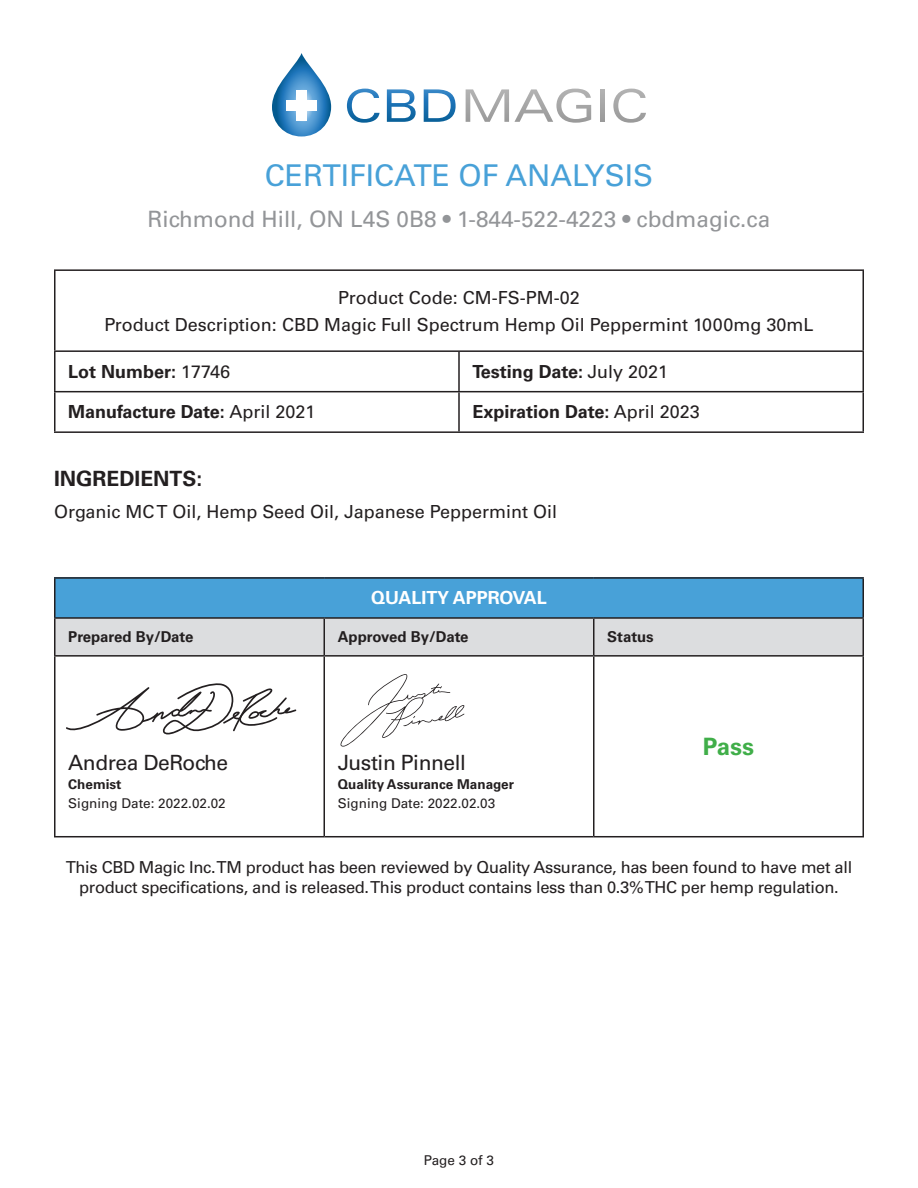
<style>
.page{position:relative;width:918px;height:1188px;background:#fff}
.page>*{position:absolute;margin:0;border:0;box-sizing:border-box;transform-origin:0 0}
.t1{font:30px "Univers LT Std";color:#48a1d8}
.t2{font:700 24px "Univers LT Std";color:#40ae49}
.t3{font:22.5px "Univers LT Std";color:#939598}
.t4{font:21px "Univers LT Std";letter-spacing:-.02em;color:#231f20}
.t5{font:700 21px "Univers LT Std";color:#231f20}
.t6{font:18px "Univers LT Std";color:#231f20}
.Paragraph_Style_3{font:700 18px "Univers LT Std";color:#231f20}
.Paragraph_Style_1{font:700 18px "Univers LT Std";color:#fff}
.t7{font:16.5px/19.8px "Univers LT Std";letter-spacing:-.02em;color:#231f20;text-align:center}
.t8{font:700 15px "Univers LT Std";color:#231f20}
.t9{font:13.5px "Univers LT Std";color:#231f20}
.t10{font:700 13.5px "Univers LT Std";color:#231f20}
.s1{font-weight:400}
</style>
<div class="page">
<svg style="left:272px;top:53px;width:59px;height:83px"></svg>
<div style="left:296px;top:90px;width:11px;height:31px;background:#fff"></div>
<div style="left:286px;top:101px;width:31px;height:10px;background:#fff"></div>
<svg style="left:347px;top:89px;width:33px;height:34px"></svg>
<svg style="left:387px;top:89px;width:29px;height:33px"></svg>
<svg style="left:424px;top:89px;width:32px;height:33px"></svg>
<svg style="left:466px;top:89px;width:125px;height:34px"></svg>
<div style="left:600px;top:89px;width:5px;height:33px;background:#a6a6a6"></div>
<svg style="left:613px;top:89px;width:33px;height:34px"></svg>
<div style="left:55px;top:578px;width:808px;height:40px;background:#48a1d8"></div>
<div style="left:56px;top:619px;width:806px;height:36px;background:#dcdddf"></div>
<hr style="left:54px;top:577px;width:270px;height:2px;background:#231f20">
<hr style="left:54px;top:579px;width:2px;height:38px;background:#231f20">
<hr style="left:324px;top:577px;width:270px;height:2px;background:#231f20">
<hr style="left:594px;top:577px;width:270px;height:2px;background:#231f20">
<hr style="left:862px;top:579px;width:2px;height:38px;background:#231f20">
<hr style="left:54px;top:617px;width:270px;height:2px;background:#231f20">
<hr style="left:54px;top:619px;width:2px;height:36px;background:#231f20">
<hr style="left:324px;top:617px;width:270px;height:2px;background:#231f20">
<hr style="left:324px;top:619px;width:1px;height:36px;background:#231f20">
<hr style="left:594px;top:617px;width:270px;height:2px;background:#231f20">
<hr style="left:593px;top:619px;width:1px;height:36px;background:#231f20">
<hr style="left:862px;top:619px;width:2px;height:36px;background:#231f20">
<hr style="left:54px;top:655px;width:270px;height:2px;background:#231f20">
<hr style="left:54px;top:657px;width:2px;height:179px;background:#231f20">
<hr style="left:324px;top:655px;width:270px;height:2px;background:#231f20">
<hr style="left:324px;top:657px;width:1px;height:179px;background:#231f20">
<hr style="left:594px;top:655px;width:270px;height:2px;background:#231f20">
<hr style="left:593px;top:657px;width:1px;height:179px;background:#231f20">
<hr style="left:862px;top:657px;width:2px;height:179px;background:#231f20">
<hr style="left:54px;top:836px;width:270px;height:1px;background:#231f20">
<hr style="left:324px;top:836px;width:270px;height:1px;background:#231f20">
<hr style="left:594px;top:836px;width:270px;height:1px;background:#231f20">
<svg style="left:66px;top:683px;width:230px;height:52px"></svg>
<svg style="left:340px;top:674px;width:125px;height:73px"></svg>
<hr style="left:54px;top:269px;width:405px;height:2px;background:#231f20">
<hr style="left:54px;top:271px;width:2px;height:79px;background:#231f20">
<hr style="left:459px;top:269px;width:405px;height:2px;background:#231f20">
<hr style="left:862px;top:271px;width:2px;height:79px;background:#231f20">
<hr style="left:54px;top:350px;width:405px;height:2px;background:#231f20">
<hr style="left:54px;top:352px;width:2px;height:39px;background:#231f20">
<hr style="left:459px;top:350px;width:405px;height:2px;background:#231f20">
<hr style="left:458px;top:352px;width:2px;height:39px;background:#231f20">
<hr style="left:862px;top:352px;width:2px;height:39px;background:#231f20">
<hr style="left:54px;top:391px;width:405px;height:1px;background:#231f20">
<hr style="left:54px;top:392px;width:2px;height:39px;background:#231f20">
<hr style="left:459px;top:391px;width:405px;height:1px;background:#231f20">
<hr style="left:458px;top:392px;width:2px;height:39px;background:#231f20">
<hr style="left:862px;top:392px;width:2px;height:39px;background:#231f20">
<hr style="left:54px;top:431px;width:405px;height:2px;background:#231f20">
<hr style="left:459px;top:431px;width:405px;height:2px;background:#231f20">
<p class="t1" style="left:265px;top:157px;width:390px">CERTIFICATE OF ANALYSIS</p>
<p class="t3" style="left:148px;top:206px;width:624px">Richmond Hill, ON L4S 0B8 • 1-844-522-4223 • cbdmagic.ca</p>
<p class="t6" style="left:338px;top:287px;width:243px">Product Code: CM-FS-PM-02</p>
<p class="t6" style="left:104px;top:314px;width:711px">Product Description: CBD Magic Full Spectrum Hemp Oil Peppermint 1000mg 30mL</p>
<p class="Paragraph_Style_3" style="left:68px;top:361px;width:163px">Lot Number: <span class="s1">17746</span></p>
<p class="Paragraph_Style_3" style="left:472px;top:361px;width:197px">Testing Date: <span class="s1">July 2021</span></p>
<p class="Paragraph_Style_3" style="left:68px;top:402px;width:249px">Manufacture Date: <span class="s1">April 2021</span></p>
<p class="Paragraph_Style_3" style="left:472px;top:402px;width:229px">Expiration Date: <span class="s1">April 2023</span></p>
<p class="t5" style="left:54px;top:466px;width:150px">INGREDIENTS:</p>
<p class="t6" style="left:54px;top:501px;width:505px">Organic MC T Oil, Hemp Seed Oil, Japanese Peppermint Oil</p>
<p class="Paragraph_Style_1" style="left:371px;top:588px;width:177px">QUALITY APPROVAL</p>
<p class="t8" style="left:68px;top:628px;width:127px">Prepared By/Date</p>
<p class="t8" style="left:338px;top:628px;width:132px">Approved By/Date</p>
<p class="t8" style="left:607px;top:628px;width:48px">Status</p>
<p class="t4" style="left:68px;top:750px;width:161px">Andrea DeRoche</p>
<p class="t10" style="left:68px;top:776px;width:55px">Chemist</p>
<p class="t9" style="left:68px;top:795px;width:159px">Signing Date: 2022.02.02</p>
<p class="t4" style="left:338px;top:750px;width:130px">Justin Pinnell</p>
<p class="t10" style="left:338px;top:776px;width:178px">Quality Assurance Manager</p>
<p class="t9" style="left:338px;top:795px;width:159px">Signing Date: 2022.02.03</p>
<p class="t2" style="left:703px;top:732px;width:53px">Pass</p>
<p class="t7" style="left:66px;top:858px;width:788px">This CBD Magic Inc. TM product has been reviewed by Quality Assurance, has been found to have met all product specifications, and is released. This product contains less than 0.3% THC per hemp regulation.</p>
<p class="t9" style="left:424px;top:1153px;width:72px">Page 3 of 3</p>
</div>
